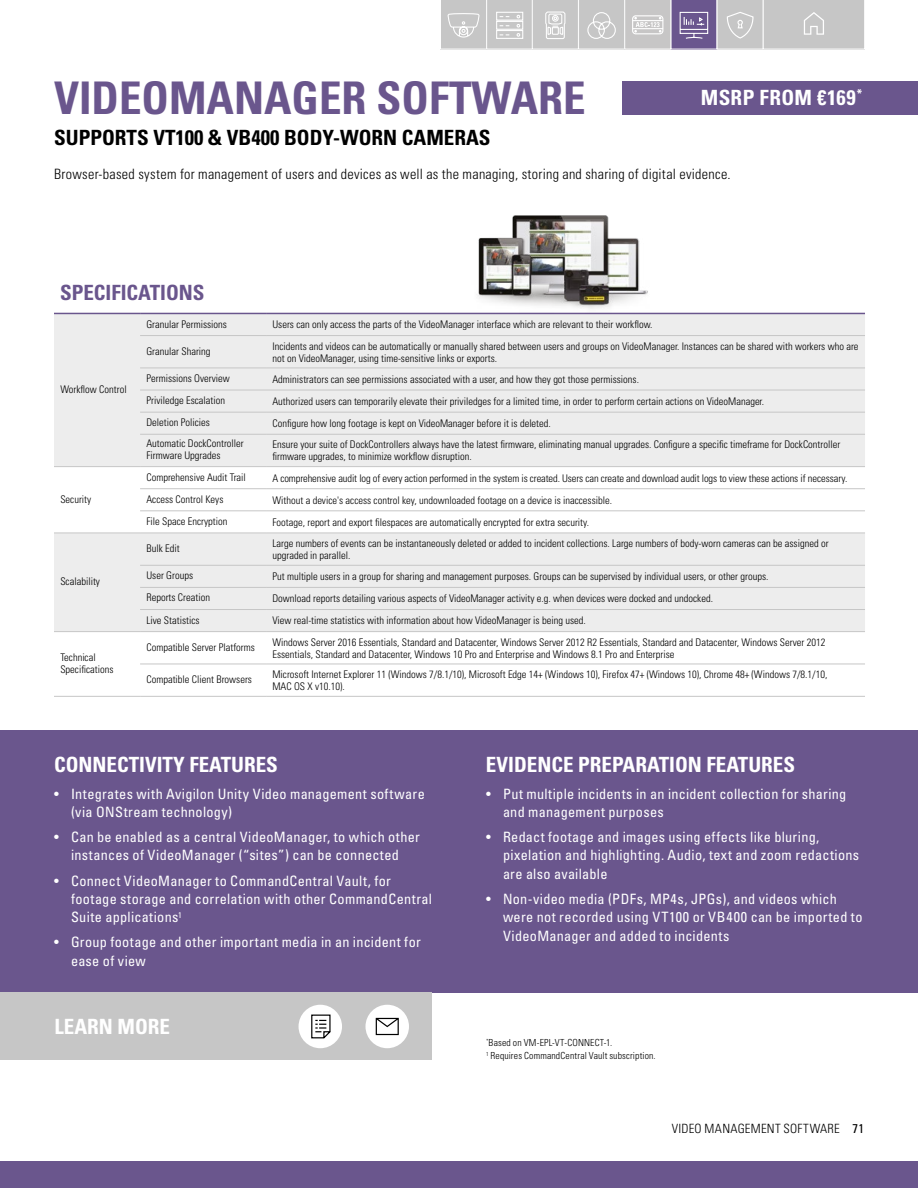
<style>
.page{position:relative;width:918px;height:1188px;background:#fff}
.page>*{position:absolute;margin:0;border:0;box-sizing:border-box;transform-origin:0 0}
.t1{font:700 condensed 45px "Univers LT Std";color:#6a568d}
.t2{font:700 condensed 21px "Univers LT Std";color:#fff}
.t3{font:700 condensed 21px "Univers LT Std";color:#000}
.t4{font:700 condensed 21px "Univers LT Std";color:#6a568d}
.t5{font:condensed 14.25px/18.3px "Univers LT Std";letter-spacing:.02em;color:#fff}
.t6{font:300 condensed 14.25px "Univers LT Std";letter-spacing:.02em;color:#000}
.t7{font:300 condensed 12.75px "Univers LT Std";letter-spacing:.02em;color:#000}
.t8{font:300 condensed 10.5px/12px "Univers LT Std";color:#000}
.t9{font:300 condensed 9.75px/13.4px "Univers LT Std";letter-spacing:.015em;color:#000}
.s1{font-weight:400}
</style>
<div class="page">
<div style="left:0;top:731px;width:918px;height:262px;background:#6a568d"></div>
<div style="left:54px;top:314px;width:811px;height:152px;background:#ededed"></div>
<svg style="left:54px;top:489px;width:811px;height:207px"></svg>
<hr style="left:54px;top:466px;width:86px;height:1px;background:#c6c6c6">
<hr style="left:140px;top:335px;width:126px;height:1px;background:#c6c6c6">
<hr style="left:266px;top:335px;width:599px;height:1px;background:#c6c6c6">
<hr style="left:140px;top:368px;width:126px;height:1px;background:#c6c6c6">
<hr style="left:266px;top:368px;width:599px;height:1px;background:#c6c6c6">
<hr style="left:140px;top:390px;width:126px;height:1px;background:#c6c6c6">
<hr style="left:266px;top:390px;width:599px;height:1px;background:#c6c6c6">
<hr style="left:140px;top:412px;width:126px;height:1px;background:#c6c6c6">
<hr style="left:266px;top:412px;width:599px;height:1px;background:#c6c6c6">
<hr style="left:140px;top:434px;width:126px;height:1px;background:#c6c6c6">
<hr style="left:140px;top:466px;width:126px;height:1px;background:#c6c6c6">
<hr style="left:266px;top:434px;width:599px;height:1px;background:#c6c6c6">
<hr style="left:266px;top:466px;width:599px;height:1px;background:#c6c6c6">
<hr style="left:54px;top:533px;width:86px;height:1px;background:#c6c6c6">
<hr style="left:140px;top:488px;width:126px;height:1px;background:#c6c6c6">
<hr style="left:266px;top:488px;width:599px;height:1px;background:#c6c6c6">
<hr style="left:140px;top:510px;width:126px;height:1px;background:#c6c6c6">
<hr style="left:266px;top:510px;width:599px;height:1px;background:#c6c6c6">
<hr style="left:140px;top:533px;width:126px;height:1px;background:#c6c6c6">
<hr style="left:266px;top:533px;width:599px;height:1px;background:#c6c6c6">
<hr style="left:54px;top:631px;width:86px;height:1px;background:#c6c6c6">
<hr style="left:140px;top:565px;width:126px;height:1px;background:#c6c6c6">
<hr style="left:266px;top:565px;width:599px;height:1px;background:#c6c6c6">
<hr style="left:140px;top:587px;width:126px;height:1px;background:#c6c6c6">
<hr style="left:266px;top:587px;width:599px;height:1px;background:#c6c6c6">
<hr style="left:140px;top:609px;width:126px;height:1px;background:#c6c6c6">
<hr style="left:266px;top:609px;width:599px;height:1px;background:#c6c6c6">
<hr style="left:140px;top:631px;width:126px;height:1px;background:#c6c6c6">
<hr style="left:266px;top:631px;width:599px;height:1px;background:#c6c6c6">
<hr style="left:54px;top:696px;width:86px;height:1px;background:#c6c6c6">
<hr style="left:140px;top:664px;width:126px;height:1px;background:#c6c6c6">
<hr style="left:266px;top:664px;width:599px;height:1px;background:#c6c6c6">
<hr style="left:140px;top:696px;width:126px;height:1px;background:#c6c6c6">
<hr style="left:266px;top:696px;width:599px;height:1px;background:#c6c6c6">
<hr style="left:54px;top:313px;width:86px;height:1px;background:#6a568d">
<hr style="left:140px;top:313px;width:126px;height:1px;background:#6a568d">
<hr style="left:266px;top:313px;width:599px;height:1px;background:#6a568d">
<img style="left:472px;top:216px;width:187px;height:97px">
<div style="left:622px;top:81px;width:296px;height:34px;background:#6a568d"></div>
<div style="left:0;top:993px;width:432px;height:67px;background:#c6c6c6"></div>
<div style="left:299px;top:1005px;width:43px;height:43px;background:#fff;border-radius:50%"></div>
<svg style="left:311px;top:1014px;width:20px;height:25px"></svg>
<div style="left:366px;top:1005px;width:43px;height:43px;background:#fff;border-radius:50%"></div>
<svg style="left:376px;top:1018px;width:23px;height:17px"></svg>
<div style="left:0;top:1161px;width:918px;height:27px;background:#6a568d"></div>
<svg style="left:441px;top:0;width:423px;height:49px;background:#c2c0c6"></svg>
<h1 class="t1" style="left:54px;top:70px;width:533px">VIDEOMANAGER SOFTWARE</h1>
<h2 class="t3" style="left:54px;top:124px;width:438px">SUPPORTS VT100 &amp; VB400 BODY-WORN CAMERAS</h2>
<h2 class="t2" style="left:701px;top:85px;width:163px">MSRP FROM €169<sup>*</sup></h2>
<h3 class="t6" style="left:54px;top:165px;width:678px">Browser-based system for management of users and devices as well as the managing, storing and sharing of digital evidence.</h3>
<h2 class="t4" style="left:60px;top:280px;width:146px">SPECIFICATIONS</h2>
<p class="t8" style="left:60px;top:383px;width:68px">Workflow Control</p>
<p class="t8" style="left:60px;top:493px;width:32px">Security</p>
<p class="t8" style="left:60px;top:576px;width:41px">Scalability</p>
<p class="t8" style="left:60px;top:651px;width:55px">Technical<br>Specifications</p>
<p class="t8" style="left:146px;top:318px;width:82px">Granular Permissions</p>
<p class="t8" style="left:272px;top:319px;width:382px">Users can only access the parts of the VideoManager interface which are relevant to their workflow.</p>
<p class="t8" style="left:146px;top:345px;width:66px">Granular Sharing</p>
<p class="t8" style="left:272px;top:340px;width:588px">Incidents and videos can be automatically or manually shared between users and groups on VideoManager. Instances can be shared with workers who are not on VideoManager, using time-sensitive links or exports.</p>
<p class="t8" style="left:146px;top:372px;width:85px">Permissions Overview</p>
<p class="t8" style="left:272px;top:373px;width:368px">Administrators can see permissions associated with a user, and how they got those permissions.</p>
<p class="t8" style="left:146px;top:394px;width:80px">Priviledge Escalation</p>
<p class="t8" style="left:272px;top:395px;width:493px">Authorized users can temporarily elevate their priviledges for a limited time, in order to perform certain actions on VideoManager.</p>
<p class="t8" style="left:146px;top:417px;width:65px">Deletion Policies</p>
<p class="t8" style="left:272px;top:417px;width:280px">Configure how long footage is kept on VideoManager before it is deleted.</p>
<p class="t8" style="left:146px;top:438px;width:99px">Automatic DockController<br>Firmware Upgrades</p>
<p class="t8" style="left:272px;top:439px;width:569px">Ensure your suite of DockControllers always have the latest firmware, eliminating manual upgrades. Configure a specific timeframe for DockController firmware upgrades, to minimize workflow disruption.</p>
<p class="t8" style="left:146px;top:471px;width:101px">Comprehensive Audit Trail</p>
<p class="t8" style="left:272px;top:472px;width:576px">A comprehensive audit log of every action performed in the system is created. Users can create and download audit logs to view these actions if necessary.</p>
<p class="t8" style="left:146px;top:493px;width:78px">Access Control Keys</p>
<p class="t8" style="left:272px;top:494px;width:341px">Without a device's access control key, undownloaded footage on a device is inaccessible.</p>
<p class="t8" style="left:146px;top:515px;width:83px">File Space Encryption</p>
<p class="t8" style="left:272px;top:516px;width:318px">Footage, report and export filespaces are automatically encrypted for extra security.</p>
<p class="t8" style="left:146px;top:542px;width:35px">Bulk Edit</p>
<p class="t8" style="left:272px;top:537px;width:558px">Large numbers of events can be instantaneously deleted or added to incident collections. Large numbers of body-worn cameras can be assigned or upgraded in parallel.</p>
<p class="t8" style="left:146px;top:570px;width:48px">User Groups</p>
<p class="t8" style="left:272px;top:570px;width:498px">Put multiple users in a group for sharing and management purposes. Groups can be supervised by individual users, or other groups.</p>
<p class="t8" style="left:146px;top:592px;width:65px">Reports Creation</p>
<p class="t8" style="left:272px;top:593px;width:442px">Download reports detailing various aspects of VideoManager activity e.g. when devices were docked and undocked.</p>
<p class="t8" style="left:146px;top:614px;width:55px">Live Statistics</p>
<p class="t8" style="left:272px;top:615px;width:315px">View real-time statistics with information about how VideoManager is being used.</p>
<p class="t8" style="left:146px;top:641px;width:110px">Compatible Server Platforms</p>
<p class="t8" style="left:272px;top:636px;width:554px">Windows Server 2016 Essentials, Standard and Datacenter, Windows Server 2012 R2 Essentials, Standard and Datacenter, Windows Server 2012<br>Essentials, Standard and Datacenter, Windows 10 Pro and Enterprise and Windows 8.1 Pro and Enterprise</p>
<p class="t8" style="left:146px;top:673px;width:107px">Compatible Client Browsers</p>
<p class="t8" style="left:272px;top:668px;width:556px">Microsoft Internet Explorer 11 (Windows 7/8.1/10), Microsoft Edge 14+ (Windows 10), Firefox 47+ (Windows 10), Chrome 48+ (Windows 7/8.1/10,<br>MAC OS X v10.10).</p>
<h2 class="t2" style="left:54px;top:752px;width:225px">CONNECTIVITY FEATURES</h2>
<h2 class="t2" style="left:486px;top:752px;width:311px">EVIDENCE PREPARATION FEATURES</h2>
<h3 class="t5" style="left:71px;top:784px;width:355px;text-indent:-17px">• Integrates with Avigilon Unity Video management software (via ONStream technology)</h3>
<h3 class="t5" style="left:54px;top:828px;width:368px;text-align:center">• Can be enabled as a central VideoManager, to which other instances of VideoManager (“sites”) can be connected</h3>
<h3 class="t5" style="left:71px;top:871px;width:363px;text-indent:-17px">• Connect VideoManager to CommandCentral Vault, for footage storage and correlation with other CommandCentral<br>Suite applications<sup>1</sup></h3>
<h3 class="t5" style="left:71px;top:933px;width:351px;text-indent:-17px">• Group footage and other important media in an incident for ease of view</h3>
<h2 class="t2" style="left:55px;top:1014px;width:117px">LEARN MORE</h2>
<h3 class="t5" style="left:503px;top:784px;width:345px;text-indent:-17px">• Put multiple incidents in an incident collection for sharing and management purposes</h3>
<h3 class="t5" style="left:503px;top:828px;width:358px;text-indent:-17px">• Redact footage and images using effects like bluring, pixelation and highlighting. Audio, text and zoom redactions are also available</h3>
<h3 class="t5" style="left:503px;top:889px;width:361px;text-indent:-17px">• Non-video media (PDFs, MP4s, JPGs), and videos which were not recorded using VT100 or VB400 can be imported to<br>VideoManager and added to incidents</h3>
<p class="t9" style="left:486px;top:1036px;width:171px"><sup>*</sup>Based on VM-EPL-VT-CONNECT-1.<br><sup>1</sup> Requires CommandCentral Vault subscription.</p>
<p class="t7" style="left:672px;top:1121px;width:194px">VIDEO MANAGEMENT SOFTWARE <span class="s1">71</span></p>
</div>
